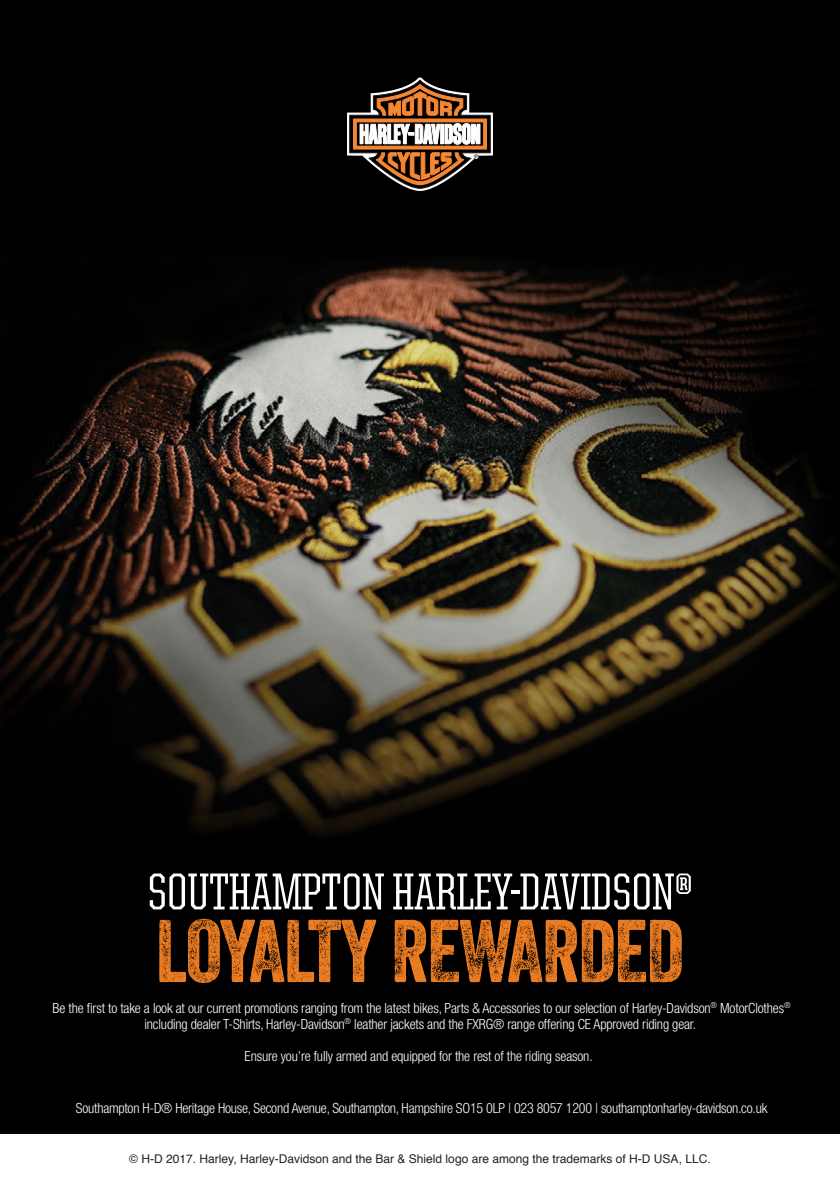
<style>
.page{position:relative;width:840px;height:1191px;background:#fff}
.page>*{position:absolute;margin:0;border:0;box-sizing:border-box;transform-origin:0 0}
.t1{font:86px "Veneer Two";letter-spacing:-.02em;color:#ed7d23}
.t2{font:500 52px "United Serif Cond";color:#fff}
.t3{font:300 condensed 14px/16px "Helvetica Neue LT Std";letter-spacing:-.01em;color:#fff;text-align:center}
.t4{font:12px "Helvetica";color:#231f20}
</style>
<div class="page">
<img style="left:0;top:0;width:839px;height:1134px">
<svg style="left:347px;top:77px;width:145px;height:114px;background:#684e3b"></svg>
<p class="t2" style="left:148px;top:865px;width:546px">SOUTHAMPTON HARLEY-DAVIDSON®</p>
<p class="t1" style="left:155px;top:898px;width:529px">LOYALTY REWARDED</p>
<p class="t3" style="left:53px;top:999px;width:739px">Be the first to take a look at our current promotions ranging from the latest bikes, Parts &amp; Accessories to our selection of Harley-Davidson<sup>®</sup> MotorClothes<sup>® </sup>including dealer T-Shirts, Harley-Davidson<sup>®</sup> leather jackets and the FXRG® range offering CE Approved riding gear.</p>
<p class="t3" style="left:244px;top:1047px;width:349px">Ensure you’re fully armed and equipped for the rest of the riding season.</p>
<p class="t3" style="left:76px;top:1100px;width:692px">Southampton H-D® Heritage House, Second Avenue, Southampton, Hampshire SO15 0LP | 023 8057 1200 | southamptonharley-davidson.co.uk</p>
<p class="t4" style="left:129px;top:1149px;width:582px">© H-D 2017. Harley, Harley-Davidson and the Bar &amp; Shield logo are among the trademarks of H-D USA, LLC.</p>
</div>
